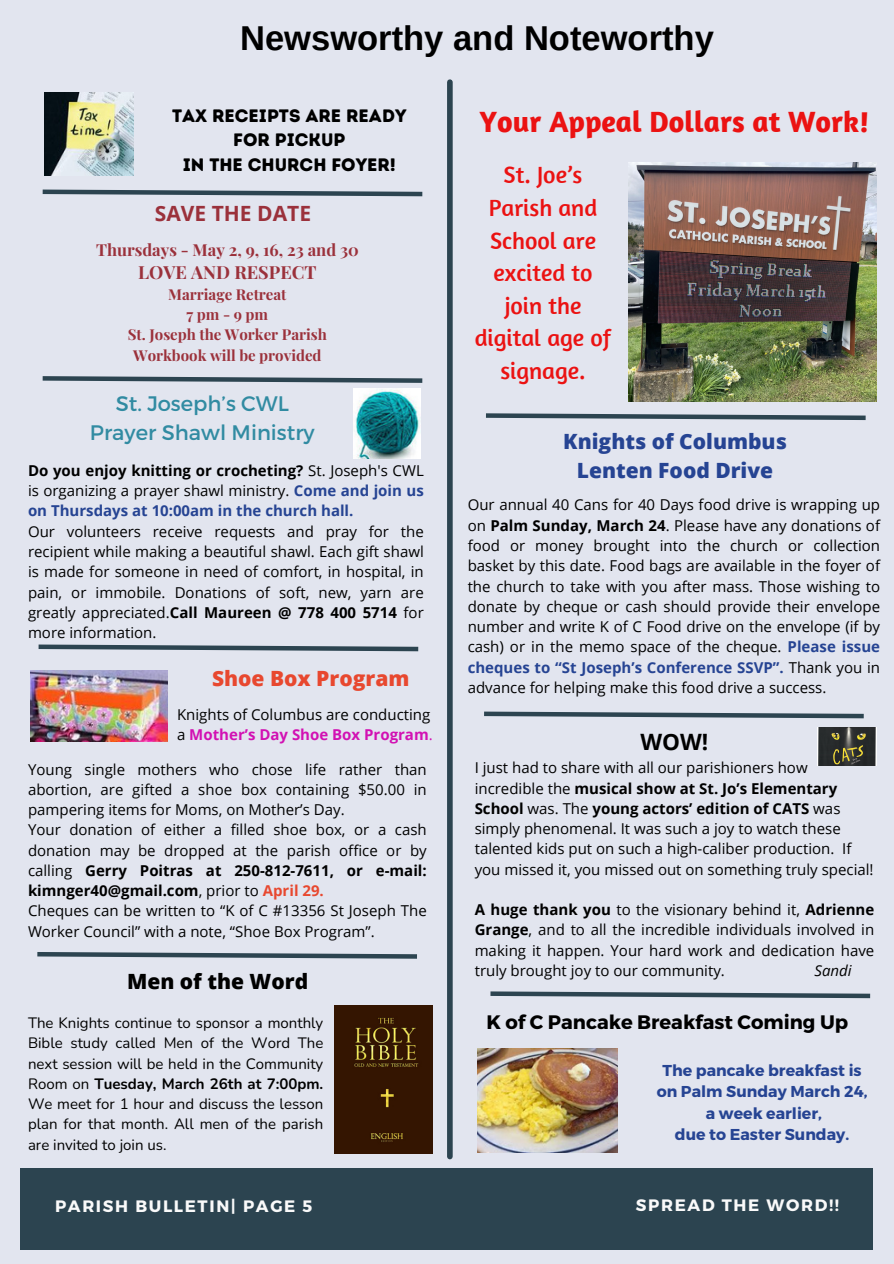
<style>
.page{position:relative;width:894px;height:1264px;background:#fff}
.page>*{position:absolute;margin:0;border:0;box-sizing:border-box;transform-origin:0 0}
.t1{font:700 34.5px "Arimo";color:#000}
.t2{font:700 30px "Amaranth";color:#eb1212}
.t3{font:24px/32.7px "Amaranth";color:#eb1212;text-align:center}
.t4{font:700 22.5px "Open Sans";color:#000}
.t5{font:21px/29.2px "Montserrat";color:#318ba2;text-align:center}
.t6{font:800 21px/29.2px "Open Sans";color:#264493;text-align:center}
.t7{font:800 21px "Open Sans";color:#e8482f}
.t8{font:800 21px "Open Sans";color:#000}
.t9{font:700 21px "Open Sans";color:#9b313b}
.t10{font:700 19.5px "Montserrat";color:#000}
.t11{font:18px/24.8px "Intro Rust Base";color:#000;text-align:center}
.t12{font:700 18px "Playfair Display";color:#9b313b}
.t13{font:700 16.5px "Montserrat";letter-spacing:.1em;color:#fafafa}
.t14{font:700 16.5px "Playfair Display";color:#9b313b}
.t15{font:700 15.75px/21.3px "Montserrat";color:#264493;text-align:center}
.t16{font:15px/20.2px "Open Sans";color:#000;text-align:justify}
.t17{font:15px/20.2px "Nunito";color:#000;text-align:justify}
.t18{font:700 15px/20.2px "Open Sans";color:#264493;text-align:justify}
.t19{font:700 15px/20.2px "Playfair Display";color:#9b313b;text-align:center}
.t20{font:italic 15px "Open Sans";color:#000}
.s1{color:#000}
.s2{font-weight:400;color:#000}
.s3{font-weight:700}
.s4{font-weight:700;color:#d211b3}
.s5{color:#d211b3}
.s6{font-weight:700;color:#e8482f}
.s7{font-weight:700;color:#264493}
</style>
<div class="page">
<div style="left:0;top:0;width:893px;height:1263px;background:#e2e5ef"></div>
<div style="left:20px;top:1168px;width:852px;height:81px;background:#2c4450"></div>
<div style="left:447px;top:82px;width:5px;height:1074px;background:#2c4450"></div>
<svg style="left:490px;top:991px;width:381px;height:8px"></svg>
<svg style="left:42px;top:189px;width:381px;height:8px"></svg>
<svg style="left:486px;top:413px;width:380px;height:8px"></svg>
<svg style="left:38px;top:644px;width:381px;height:8px"></svg>
<img style="left:45px;top:92px;width:89px;height:84px">
<svg style="left:484px;top:711px;width:380px;height:8px"></svg>
<svg style="left:37px;top:952px;width:380px;height:7px"></svg>
<svg style="left:42px;top:376px;width:381px;height:7px"></svg>
<img style="left:353px;top:388px;width:67px;height:70px">
<img style="left:334px;top:1005px;width:98px;height:148px">
<img style="left:30px;top:670px;width:137px;height:71px">
<img style="left:628px;top:162px;width:247px;height:240px">
<img style="left:477px;top:1048px;width:140px;height:104px">
<img style="left:817px;top:727px;width:58px;height:38px">
<h1 class="t1" style="left:240px;top:19px;width:475px">Newsworthy and Noteworthy</h1>
<p class="t11" style="left:172px;top:103px;width:236px">TAX RECEIPTS ARE READY<br>FOR PICKUP<br>IN THE CHURCH FOYER!</p>
<h3 class="t9" style="left:155px;top:199px;width:158px">SAVE THE DATE</h3>
<p class="t14" style="left:96px;top:238px;width:264px">Thursdays - May 2, 9, 16, 23 and 30</p>
<p class="t12" style="left:138px;top:259px;width:180px">LOVE AND RESPECT</p>
<p class="t19" style="left:128px;top:283px;width:201px">Marriage Retreat<br>7pm-9pm<br>St. Joseph the Worker Parish<br>Workbook will be provided</p>
<h3 class="t5" style="left:90px;top:388px;width:226px">St. Joseph’s CWL<br>Prayer Shawl Ministry</h3>
<p class="t18" style="left:28px;top:460px;width:397px"><span class="s1">Do you enjoy knitting or crocheting?</span> <span class="s2">St. Joseph's CWL is organizing a prayer shawl ministry.</span> Come and join us on Thursdays at 10:00am in the church hall.</p>
<p class="t16" style="left:28px;top:521px;width:397px">Our volunteers receive requests and pray for the recipient while making a beautiful shawl. Each gift shawl is made for someone in need of comfort, in hospital, in pain, or immobile. Donations of soft, new, yarn are greatly appreciated.<span class="s3">Call Maureen @ 778 400 5714</span> for more information.</p>
<h3 class="t7" style="left:212px;top:664px;width:199px">Shoe Box Program</h3>
<p class="t16" style="left:177px;top:704px;width:257px">Knights of Columbus are conducting a <span class="s4">Mother’s Day Shoe Box Program</span><span class="s5">.</span></p>
<p class="t16" style="left:28px;top:758px;width:400px;text-align:left">Young single mothers who chose life rather than abortion, are gifted a shoe box containing $50.00 in pampering items for Moms, on Mother’s Day.<br>Your donation of either a filled shoe box, or a cash donation may be dropped at the parish office or by calling <span class="s3">Gerry Poitras at 250-812-7611, or e-mail: kimnger40@gmail.com</span>, prior to <span class="s6">April 29.<br></span>Cheques can be written to “K of C #13356 St Joseph The Worker Council” with a note, “Shoe Box Program”.</p>
<h3 class="t8" style="left:127px;top:966px;width:182px">Men of the Word</h3>
<p class="t17" style="left:28px;top:1013px;width:297px">The Knights continue to sponsor a monthly Bible study called Men of the Word The next session will be held in the Community Room on <span class="s3">Tuesday, March 26th at 7:00pm.<br></span>We meet for 1 hour and discuss the lesson plan for that month. All men of the parish are invited to join us.</p>
<h2 class="t2" style="left:479px;top:102px;width:391px">Your Appeal Dollars at Work!</h2>
<h3 class="t3" style="left:474px;top:158px;width:138px">St. Joe’s<br>Parish and<br>School are excited to join the digital age of signage.</h3>
<h3 class="t6" style="left:563px;top:426px;width:225px">Knights of Columbus<br>Lenten Food Drive</h3>
<p class="t16" style="left:467px;top:494px;width:414px">Our annual 40 Cans for 40 Days food drive is wrapping up on <span class="s3">Palm Sunday, March 24</span>. Please have any donations of food or money brought into the church or collection basket by this date. Food bags are available in the foyer of the church to take with you after mass. Those wishing to donate by cheque or cash should provide their envelope number and write K of C Food drive on the envelope (if by cash) or in the memo space of the cheque. <span class="s7">Please issue cheques to “St Joseph’s Conference SSVP”.</span> Thank you in advance for helping make this food drive a success.</p>
<h3 class="t4" style="left:640px;top:725px;width:69px">WOW!</h3>
<p class="t16" style="left:474px;top:757px;width:400px;text-align:left">I just had to share with all our parishioners how incredible the <span class="s3">musical show at St. Jo’s Elementary School</span> was. The <span class="s3">young actors’ edition of CATS</span> was simply phenomenal. It was such a joy to watch these talented kids put on such a high-caliber production. If you missed it, you missed out on something truly special!</p>
<p class="t16" style="left:474px;top:899px;width:401px"><span class="s3">A huge thank you</span> to the visionary behind it, <span class="s3">Adrienne Grange</span>, and to all the incredible individuals involved in making it happen. Your hard work and dedication have truly brought joy to our community.</p>
<p class="t20" style="left:814px;top:959px;width:39px">Sandi</p>
<h3 class="t10" style="left:486px;top:1009px;width:363px">K of C Pancake Breakfast Coming Up</h3>
<p class="t15" style="left:656px;top:1058px;width:212px">The pancake breakfast is on Palm Sunday March 24, a week earlier,<br>due to Easter Sunday.</p>
<p class="t13" style="left:55px;top:1195px;width:259px">PARISH BULLETIN| PAGE 5</p>
<p class="t13" style="left:635px;top:1194px;width:204px">SPREAD THE WORD!!</p>
</div>
